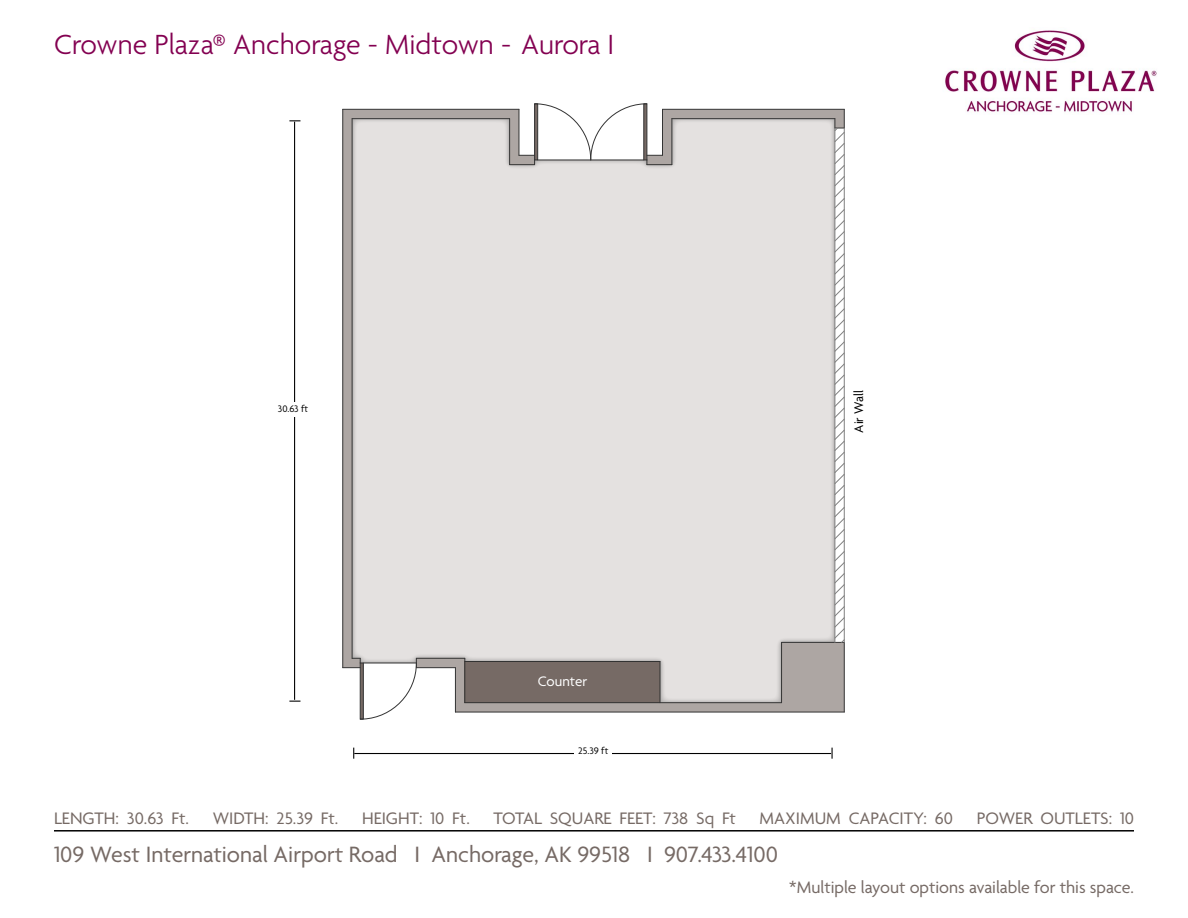
<style>
.page{position:relative;width:1188px;height:918px;background:#fff}
.page>*{position:absolute;margin:0;border:0;box-sizing:border-box;transform-origin:0 0}
.t1{font:300 30px "Agenda";color:#830051}
.t2{font:24px "Agenda";color:#766a65}
.t3{font:18px "Agenda";color:#766a65}
.t4{font:15px "Agenda";color:#fff}
.t5{font:13.5px "Agenda";color:#000}
.t6{font:10.2px "Agenda";color:#000}
</style>
<div class="page">
<hr style="left:342px;top:109px;width:1px;height:559px;background:#333">
<svg style="left:343px;top:103px;width:502px;height:617px;background:#dcd9d8"></svg>
<img style="left:945px;top:30px;width:212px;height:82px">
<hr style="left:54px;top:830px;width:1080px;height:2px;background:#000">
<hr style="left:294px;top:122px;width:1px;height:578px;background:#000">
<hr style="left:354px;top:753px;width:477px;height:1px;background:#000">
<div style="left:274px;top:402px;width:38px;height:15px;background:#fff"></div>
<div style="left:574px;top:744px;width:38px;height:15px;background:#fff"></div>
<h1 class="t1" style="left:54px;top:29px;width:562px">Crowne Plaza® Anchorage - Midtown - Aurora I</h1>
<p class="t6" style="left:278px;top:404px;width:32px">30.63 ft</p>
<p class="t4" style="left:538px;top:673px;width:51px">Counter</p>
<p class="t6" style="left:578px;top:746px;width:32px">25.39 ft</p>
<p class="t5" style="left:852px;top:433px;width:44px;rotate:-90deg">Air Wall</p>
<p class="t3" style="left:54px;top:809px;width:137px">LENGTH: 30.63 Ft.</p>
<p class="t3" style="left:213px;top:809px;width:127px">WIDTH: 25.39 Ft.</p>
<p class="t3" style="left:362px;top:809px;width:109px">HEIGHT: 10 Ft.</p>
<p class="t3" style="left:493px;top:809px;width:244px">TOTAL SQUARE FEET: 738 Sq Ft</p>
<p class="t3" style="left:760px;top:809px;width:195px">MAXIMUM CAPACITY: 60</p>
<p class="t3" style="left:977px;top:809px;width:159px">POWER OUTLETS: 10</p>
<h2 class="t2" style="left:54px;top:841px;width:726px">109 West International Airport Road I Anchorage, AK 99518 I 907.433.4100</h2>
<p class="t3" style="left:789px;top:878px;width:346px">*Multiple layout options available for this space.</p>
</div>
